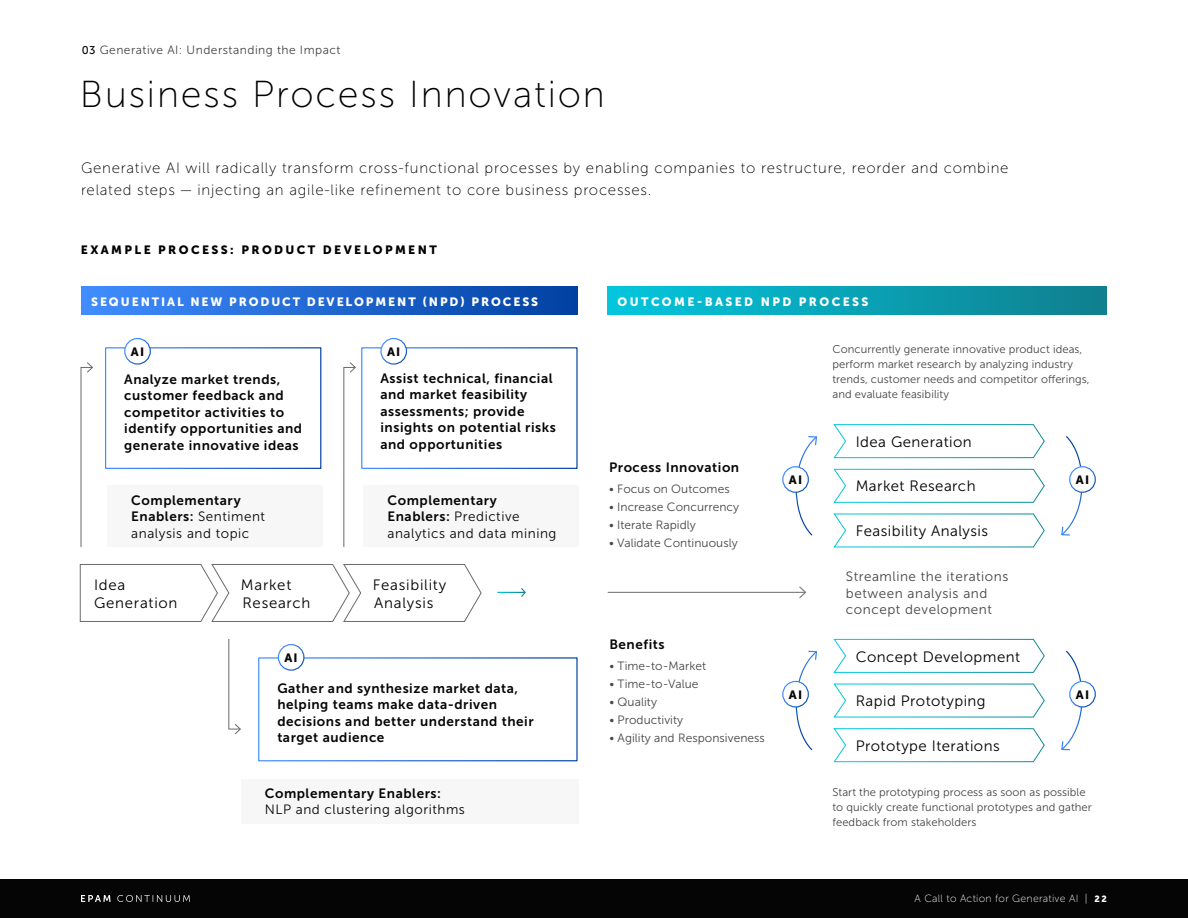
<style>
.page{position:relative;width:1188px;height:918px;background:#fff}
.page>*{position:absolute;margin:0;border:0;box-sizing:border-box;transform-origin:0 0}
.t1{font:37.5px "Museo Sans 100";letter-spacing:.05em;color:#000}
.t2{font:15px/22.5px "Museo Sans 100";letter-spacing:.05em;color:#000}
.t3{font:15px "Museo Sans 300";letter-spacing:.03em;color:#000}
.t4{font:15px/18px "Museo Sans 300";letter-spacing:.05em;color:#000}
.t5{font:13.5px/16.5px "Museo Sans 700";letter-spacing:.04em;color:#060606}
.t6{font:13.5px/16.5px "Museo Sans 300";letter-spacing:.04em;color:#060606}
.t7{font:13.5px/16.5px "Museo Sans 300";letter-spacing:.04em;color:#464547}
.t8{font:12px "Museo Sans 300";letter-spacing:.005em;color:#464547}
.t9{font:12px "Museo Sans 900";letter-spacing:.16em;color:#fff}
.t10{font:12px "Museo Sans 300";letter-spacing:.04em;color:#464547}
.t11{font:12px "Museo Sans 900";letter-spacing:.2em;color:#000}
.t12{font:12px "Museo Sans 900";letter-spacing:.2em;color:#fff}
.t13{font:12px "Museo Sans 900";letter-spacing:.1em;color:#060606}
.t14{font:11.25px/15px "Museo Sans 300";letter-spacing:.005em;color:#464547}
.t15{font:10.5px "Museo Sans 100";letter-spacing:.025em;color:#fff}
.s1{font-family:"Museo Sans 500";font-size:11.25px;color:#060606}
.s2{font-family:"Museo Sans 300"}
.s3{font-family:"Museo Sans 700"}
.s4{font-family:"Museo Sans 900";font-size:9px}
</style>
<div class="page">
<div style="left:0;top:879px;width:1188px;height:39px;background:#060505"></div>
<svg style="left:117px;top:895px;width:73px;height:7px"></svg>
<svg style="left:81px;top:895px;width:30px;height:7px"></svg>
<svg style="left:80px;top:564px;width:402px;height:58px"></svg>
<svg style="left:497px;top:588px;width:29px;height:9px"></svg>
<hr style="left:608px;top:592px;width:198px;height:1px;background:#838383">
<svg style="left:798px;top:586px;width:8px;height:13px"></svg>
<div style="left:364px;top:486px;width:215px;height:61px;background:#f7f7f7"></div>
<div style="left:107px;top:486px;width:215px;height:61px;background:#f7f7f7"></div>
<div style="left:105px;top:347px;width:216px;height:122px;border:1px solid #fff"></div>
<div style="left:241px;top:779px;width:338px;height:45px;background:#f7f7f7"></div>
<div style="left:258px;top:657px;width:320px;height:104px;border:1px solid #fff"></div>
<svg style="left:80px;top:362px;width:13px;height:185px"></svg>
<svg style="left:228px;top:639px;width:13px;height:96px"></svg>
<svg style="left:343px;top:362px;width:13px;height:185px"></svg>
<div style="left:81px;top:286px;width:497px;height:29px;background:linear-gradient(to right,#418dff,#0040a0)"></div>
<div style="left:608px;top:286px;width:499px;height:29px;background:linear-gradient(to right,#03c6dd,#107f8e)"></div>
<svg style="left:833px;top:424px;width:212px;height:34px"></svg>
<svg style="left:833px;top:468px;width:212px;height:35px"></svg>
<svg style="left:833px;top:513px;width:212px;height:35px"></svg>
<svg style="left:791px;top:436px;width:26px;height:100px"></svg>
<div style="left:783px;top:467px;width:25px;height:25px;background:#fff;border-radius:50%"></div>
<div style="left:782px;top:466px;width:27px;height:27px;border:1px solid #fff;border-radius:50%"></div>
<div style="left:380px;top:338px;width:27px;height:27px;border:1px solid #fff;border-radius:50%"></div>
<div style="left:125px;top:339px;width:25px;height:25px;background:#fff;border-radius:50%"></div>
<div style="left:124px;top:338px;width:27px;height:27px;border:1px solid #fff;border-radius:50%"></div>
<div style="left:278px;top:645px;width:26px;height:25px;background:#fff;border-radius:50%"></div>
<div style="left:278px;top:644px;width:27px;height:27px;border:1px solid #fff;border-radius:50%"></div>
<svg style="left:1061px;top:436px;width:26px;height:100px"></svg>
<div style="left:1070px;top:467px;width:25px;height:25px;background:#fff;border-radius:50%"></div>
<div style="left:1069px;top:466px;width:27px;height:27px;border:1px solid #fff;border-radius:50%"></div>
<svg style="left:833px;top:638px;width:212px;height:35px"></svg>
<svg style="left:833px;top:683px;width:212px;height:35px"></svg>
<svg style="left:833px;top:728px;width:212px;height:34px"></svg>
<svg style="left:791px;top:650px;width:26px;height:101px"></svg>
<div style="left:783px;top:681px;width:25px;height:26px;background:#fff;border-radius:50%"></div>
<div style="left:782px;top:681px;width:27px;height:27px;border:1px solid #fff;border-radius:50%"></div>
<svg style="left:1061px;top:650px;width:27px;height:101px"></svg>
<div style="left:1070px;top:681px;width:25px;height:26px;background:#fff;border-radius:50%"></div>
<div style="left:1069px;top:681px;width:27px;height:27px;border:1px solid #fff;border-radius:50%"></div>
<p class="t10" style="left:82px;top:43px;width:260px"><span class="s1">03</span> Generative AI: Understanding the Impact</p>
<h1 class="t1" style="left:80px;top:74px;width:526px">Business Process Innovation</h1>
<p class="t2" style="left:81px;top:156px;width:929px">Generative AI will radically transform cross-functional processes by enabling companies to restructure, reorder and combine related steps — injecting an agile-like refinement to core business processes.</p>
<p class="t11" style="left:81px;top:243px;width:357px">EXAMPLE PROCESS: PRODUCT DEVELOPMENT</p>
<p class="t9" style="left:91px;top:295px;width:449px">SEQUENTIAL NEW PRODUCT DEVELOPMENT (NPD) PROCESS</p>
<p class="t12" style="left:618px;top:295px;width:252px">OUTCOME-BASED NPD PROCESS</p>
<p class="t13" style="left:131px;top:345px;width:15px">AI</p>
<p class="t13" style="left:387px;top:345px;width:15px">AI</p>
<p class="t5" style="left:124px;top:371px;width:179px">Analyze market trends, customer feedback and competitor activities to identify opportunities and generate innovative ideas</p>
<p class="t5" style="left:131px;top:492px;width:135px">Complementary<br>Enablers: <span class="s2">Sentiment</span></p>
<p class="t6" style="left:131px;top:525px;width:120px">analysis and topic</p>
<p class="t5" style="left:380px;top:370px;width:177px">Assist technical, financial and market feasibility assessments; provide insights on potential risks and opportunities</p>
<p class="t5" style="left:388px;top:492px;width:111px">Complementary</p>
<p class="t6" style="left:388px;top:509px;width:170px"><span class="s3">Enablers:</span> Predictive analytics and data mining</p>
<p class="t4" style="left:94px;top:576px;width:85px">Idea<br>Generation</p>
<p class="t4" style="left:241px;top:576px;width:71px">Market<br>Research</p>
<p class="t4" style="left:373px;top:576px;width:75px">Feasibility<br>Analysis</p>
<p class="t13" style="left:285px;top:651px;width:15px">AI</p>
<p class="t5" style="left:277px;top:680px;width:258px">Gather and synthesize market data, helping teams make data-driven decisions and better understand their target audience</p>
<p class="t5" style="left:265px;top:785px;width:178px">Complementary Enablers:</p>
<p class="t6" style="left:265px;top:802px;width:202px">NLP and clustering algorithms</p>
<p class="t5" style="left:609px;top:459px;width:132px">Process Innovation</p>
<p class="t8" style="left:609px;top:482px;width:122px">• Focus on Outcomes</p>
<p class="t8" style="left:609px;top:500px;width:132px">• Increase Concurrency</p>
<p class="t8" style="left:609px;top:518px;width:88px">• Iterate Rapidly</p>
<p class="t8" style="left:609px;top:536px;width:130px">• Validate Continuously</p>
<p class="t5" style="left:609px;top:636px;width:57px">Benefits</p>
<p class="t8" style="left:609px;top:660px;width:98px">• Time-to-Market</p>
<p class="t8" style="left:609px;top:678px;width:91px">• Time-to-Value</p>
<p class="t8" style="left:609px;top:696px;width:49px">• Quality</p>
<p class="t8" style="left:609px;top:714px;width:75px">• Productivity</p>
<p class="t8" style="left:609px;top:732px;width:157px">• Agility and Responsiveness</p>
<p class="t13" style="left:789px;top:473px;width:15px">AI</p>
<p class="t14" style="left:832px;top:341px;width:258px">Concurrently generate innovative product ideas, perform market research by analyzing industry trends, customer needs and competitor offerings, and evaluate feasibility</p>
<p class="t3" style="left:856px;top:434px;width:118px">Idea Generation</p>
<p class="t3" style="left:856px;top:478px;width:121px">Market Research</p>
<p class="t3" style="left:856px;top:523px;width:134px">Feasibility Analysis</p>
<p class="t7" style="left:846px;top:569px;width:164px">Streamline the iterations between analysis and concept development</p>
<p class="t13" style="left:1076px;top:473px;width:15px">AI</p>
<p class="t3" style="left:856px;top:648px;width:166px">Concept Development</p>
<p class="t3" style="left:856px;top:693px;width:131px">Rapid Prototyping</p>
<p class="t3" style="left:856px;top:738px;width:146px">Prototype Iterations</p>
<p class="t13" style="left:789px;top:688px;width:15px">AI</p>
<p class="t13" style="left:1076px;top:688px;width:15px">AI</p>
<p class="t14" style="left:832px;top:785px;width:261px">Start the prototyping process as soon as possible to quickly create functional prototypes and gather feedback from stakeholders</p>
<p class="t15" style="left:915px;top:893px;width:194px">A Call to Action for Generative AI | <span class="s4">2 2</span></p>
</div>
